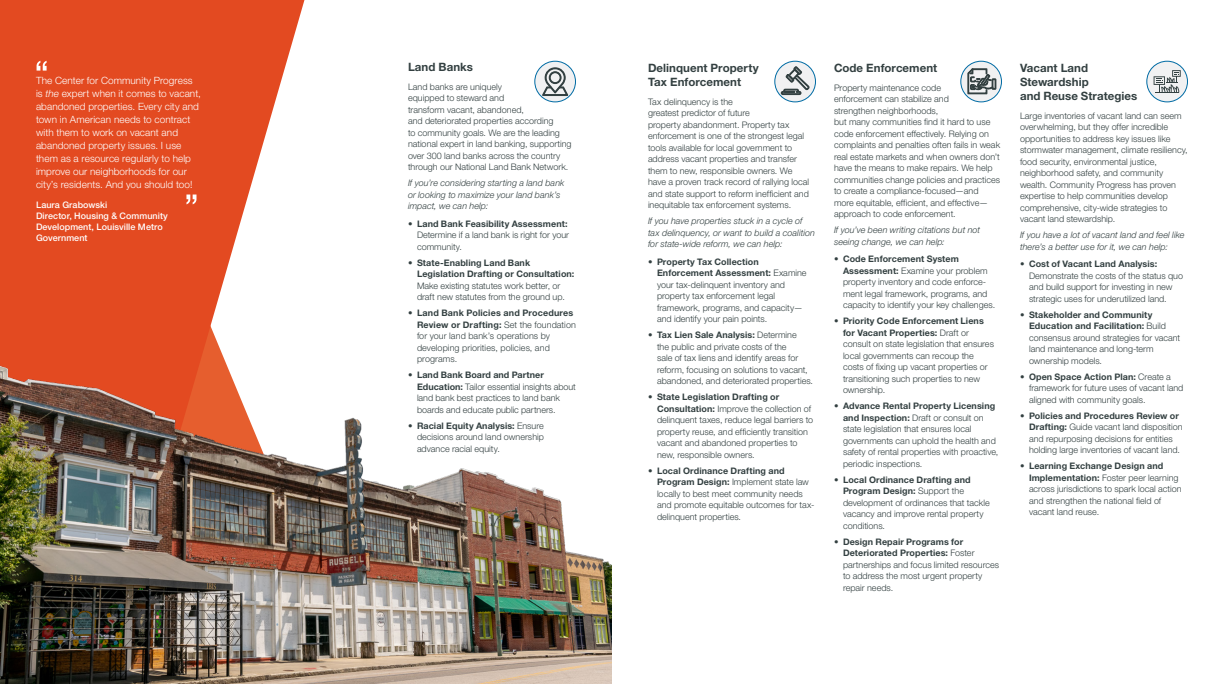
<style>
.page{position:relative;width:1224px;height:684px;background:#fff}
.page>*{position:absolute;margin:0;border:0;box-sizing:border-box;transform-origin:0 0}
.t1{font:700 11.5px/14px "Helvetica Neue LT Std";letter-spacing:.005em;color:#334041}
.t2{font:300 10px/13px "Helvetica Neue LT Std";letter-spacing:.005em;color:#fff}
.t3{font:300 9px/11.5px "Helvetica Neue LT Std";color:#334041}
.t4{font:italic 300 9px/11.5px "Helvetica Neue LT Std";letter-spacing:.005em;color:#334041}
.t5{font:500 9px/11px "Helvetica Neue LT Std";letter-spacing:.005em;color:#fff}
.t6{font:700 9px/11.5px "Helvetica Neue LT Std";letter-spacing:.01em;color:#334041}
.s1{font-style:italic}
.s2{font-weight:700}
.s3{font-weight:300}
</style>
<div class="page">
<svg style="left:0;top:0;width:304px;height:272px;fill:#e34a21"></svg>
<img style="left:0;top:272px;width:612px;height:412px">
<svg style="left:186px;top:195px;width:11px;height:9px"></svg>
<svg style="left:37px;top:61px;width:10px;height:10px"></svg>
<svg style="left:535px;top:61px;width:40px;height:41px"></svg>
<svg style="left:542px;top:68px;width:26px;height:28px"></svg>
<div style="left:534px;top:61px;width:42px;height:41px;border:1px solid #006ba4;border-radius:50%"></div>
<svg style="left:775px;top:61px;width:40px;height:41px"></svg>
<svg style="left:781px;top:66px;width:28px;height:29px"></svg>
<div style="left:774px;top:61px;width:42px;height:41px;border:1px solid #006ba4;border-radius:50%"></div>
<svg style="left:961px;top:61px;width:40px;height:41px"></svg>
<svg style="left:968px;top:68px;width:28px;height:26px"></svg>
<div style="left:960px;top:61px;width:42px;height:41px;border:1px solid #006ba4;border-radius:50%"></div>
<div style="left:1147px;top:61px;width:41px;height:41px;background:#f1f1f2;border-radius:50%"></div>
<svg style="left:1154px;top:70px;width:27px;height:23px"></svg>
<div style="left:1146px;top:61px;width:42px;height:41px;border:1px solid #006ba4;border-radius:50%"></div>
<p class="t2" style="left:36px;top:74px;width:166px">The Center for Community Progress is <span class="s1">the</span> expert when it comes to vacant, abandoned properties. Every city and town in American needs to contract with them to work on vacant and abandoned property issues. I use them as a resource regularly to help improve our neighborhoods for our city’s residents. And you should too!</p>
<p class="t5" style="left:36px;top:199px;width:133px">Laura Grabowski<br>Director, Housing &amp; Community<br>Development, Louisville Metro<br>Government</p>
<p class="t1" style="left:408px;top:60px;width:66px">Land Banks</p>
<p class="t3" style="left:408px;top:80px;width:165px">Land banks are uniquely<br>equipped to steward and<br>transform vacant, abandoned,<br>and deteriorated properties according<br>to community goals. We are the leading national expert in land banking, supporting over 300 land banks across the country through our National Land Bank Network.</p>
<p class="t4" style="left:408px;top:177px;width:158px">If you’re considering starting a land bank or looking to maximize your land bank’s impact, we can help:</p>
<p class="t3" style="left:417px;top:218px;width:154px;text-indent:-9px">• <span class="s2">Land Bank Feasibility Assessment:<br></span>Determine if a land bank is right for your community.</p>
<p class="t6" style="left:417px;top:257px;width:159px;text-indent:-9px"><span class="s3">•</span> State-Enabling Land Bank<br>Legislation Drafting or Consultation:</p>
<p class="t3" style="left:417px;top:280px;width:149px">Make existing statutes work better, or draft new statutes from the ground up.</p>
<p class="t3" style="left:417px;top:307px;width:160px;text-indent:-9px">• <span class="s2">Land Bank Policies and Procedures<br>Review or Drafting:</span> Set the foundation for your land bank’s operations by developing priorities, policies, and programs.</p>
<p class="t3" style="left:417px;top:369px;width:160px;text-indent:-9px">• <span class="s2">Land Bank Board and Partner Education:</span> Tailor essential insights about land bank best practices to land bank boards and educate public partners.</p>
<p class="t3" style="left:417px;top:420px;width:128px;text-align:justify;text-indent:-9px">• <span class="s2">Racial Equity Analysis:</span> Ensure decisions around land ownership advance racial equity.</p>
<p class="t1" style="left:648px;top:61px;width:112px">Delinquent Property<br>Tax Enforcement</p>
<p class="t3" style="left:648px;top:95px;width:163px">Tax delinquency is the<br>greatest predictor of future<br>property abandonment. Property tax enforcement is one of the strongest legal tools available for local government to address vacant properties and transfer them to new, responsible owners. We have a proven track record of rallying local and state support to reform inefficient and inequitable tax enforcement systems.</p>
<p class="t4" style="left:648px;top:215px;width:168px">If you have properties stuck in a cycle of tax delinquency, or want to build a coalition for state-wide reform, we can help:</p>
<p class="t3" style="left:657px;top:256px;width:151px;text-indent:-9px">• <span class="s2">Property Tax Collection<br>Enforcement Assessment:</span> Examine your tax-delinquent inventory and property tax enforcement legal framework, programs, and capacity— and identify your pain points.</p>
<p class="t3" style="left:657px;top:329px;width:158px;text-indent:-9px">• <span class="s2">Tax Lien Sale Analysis:</span> Determine<br>the public and private costs of the<br>sale of tax liens and identify areas for reform, focusing on solutions to vacant, abandoned, and deteriorated properties.</p>
<p class="t3" style="left:657px;top:391px;width:158px;text-indent:-9px">• <span class="s2">State Legislation Drafting or Consultation:</span> Improve the collection of delinquent taxes, reduce legal barriers to property reuse, and efficiently transition vacant and abandoned properties to new, responsible owners.</p>
<p class="t3" style="left:657px;top:465px;width:159px;text-indent:-9px">• <span class="s2">Local Ordinance Drafting and Program Design:</span> Implement state law locally to best meet community needs and promote equitable outcomes for tax&shy;delinquent properties.</p>
<p class="t1" style="left:834px;top:61px;width:105px">Code Enforcement</p>
<p class="t3" style="left:834px;top:81px;width:168px">Property maintenance code<br>enforcement can stabilize and<br>strengthen neighborhoods,<br>but many communities find it hard to use code enforcement effectively. Relying on complaints and penalties often fails in weak real estate markets and when owners don’t have the means to make repairs. We help communities change policies and practices to create a compliance-focused—and more equitable, efficient, and effective— approach to code enforcement.</p>
<p class="t4" style="left:834px;top:224px;width:148px">If you’ve been writing citations but not seeing change, we can help:</p>
<p class="t3" style="left:843px;top:253px;width:154px;text-indent:-9px">• <span class="s2">Code Enforcement System Assessment:</span> Examine your problem property inventory and code enforce&shy;ment legal framework, programs, and capacity to identify your key challenges.</p>
<p class="t3" style="left:843px;top:315px;width:153px;text-indent:-9px">• <span class="s2">Priority Code Enforcement Liens for Vacant Properties:</span> Draft or consult on state legislation that ensures local governments can recoup the costs of fixing up vacant properties or transitioning such properties to new ownership.</p>
<p class="t3" style="left:843px;top:400px;width:157px;text-indent:-9px">• <span class="s2">Advance Rental Property Licensing and Inspection:</span> Draft or consult on state legislation that ensures local governments can uphold the health and safety of rental properties with proactive, periodic inspections.</p>
<p class="t3" style="left:843px;top:474px;width:148px;text-indent:-9px">• <span class="s2">Local Ordinance Drafting and<br>Program Design:</span> Support the development of ordinances that tackle vacancy and improve rental property conditions.</p>
<p class="t3" style="left:843px;top:536px;width:158px;text-indent:-9px">• <span class="s2">Design Repair Programs for<br>Deteriorated Properties:</span> Foster partnerships and focus limited resources to address the most urgent property repair needs.</p>
<p class="t1" style="left:1020px;top:61px;width:119px">Vacant Land<br>Stewardship<br>and Reuse Strategies</p>
<p class="t3" style="left:1020px;top:109px;width:169px">Large inventories of vacant land can seem overwhelming, but they offer incredible opportunities to address key issues like stormwater management, climate resiliency, food security, environmental justice, neighborhood safety, and community wealth. Community Progress has proven expertise to help communities develop comprehensive, city-wide strategies to vacant land stewardship.</p>
<p class="t4" style="left:1020px;top:229px;width:166px">If you have a lot of vacant land and feel like there’s a better use for it, we can help:</p>
<p class="t3" style="left:1029px;top:258px;width:156px;text-indent:-9px">• <span class="s2">Cost of Vacant Land Analysis:<br></span>Demonstrate the costs of the status quo and build support for investing in new strategic uses for underutilized land.</p>
<p class="t3" style="left:1029px;top:309px;width:153px;text-indent:-9px">• <span class="s2">Stakeholder and Community<br>Education and Facilitation:</span> Build consensus around strategies for vacant land maintenance and long-term ownership models.</p>
<p class="t3" style="left:1029px;top:371px;width:156px;text-indent:-9px">• <span class="s2">Open Space Action Plan:</span> Create a framework for future uses of vacant land aligned with community goals.</p>
<p class="t3" style="left:1029px;top:410px;width:155px;text-indent:-9px">• <span class="s2">Policies and Procedures Review or Drafting:</span> Guide vacant land disposition and repurposing decisions for entities holding large inventories of vacant land.</p>
<p class="t3" style="left:1029px;top:460px;width:154px;text-indent:-9px">• <span class="s2">Learning Exchange Design and Implementation:</span> Foster peer learning across jurisdictions to spark local action and strengthen the national field of vacant land reuse.</p>
</div>
